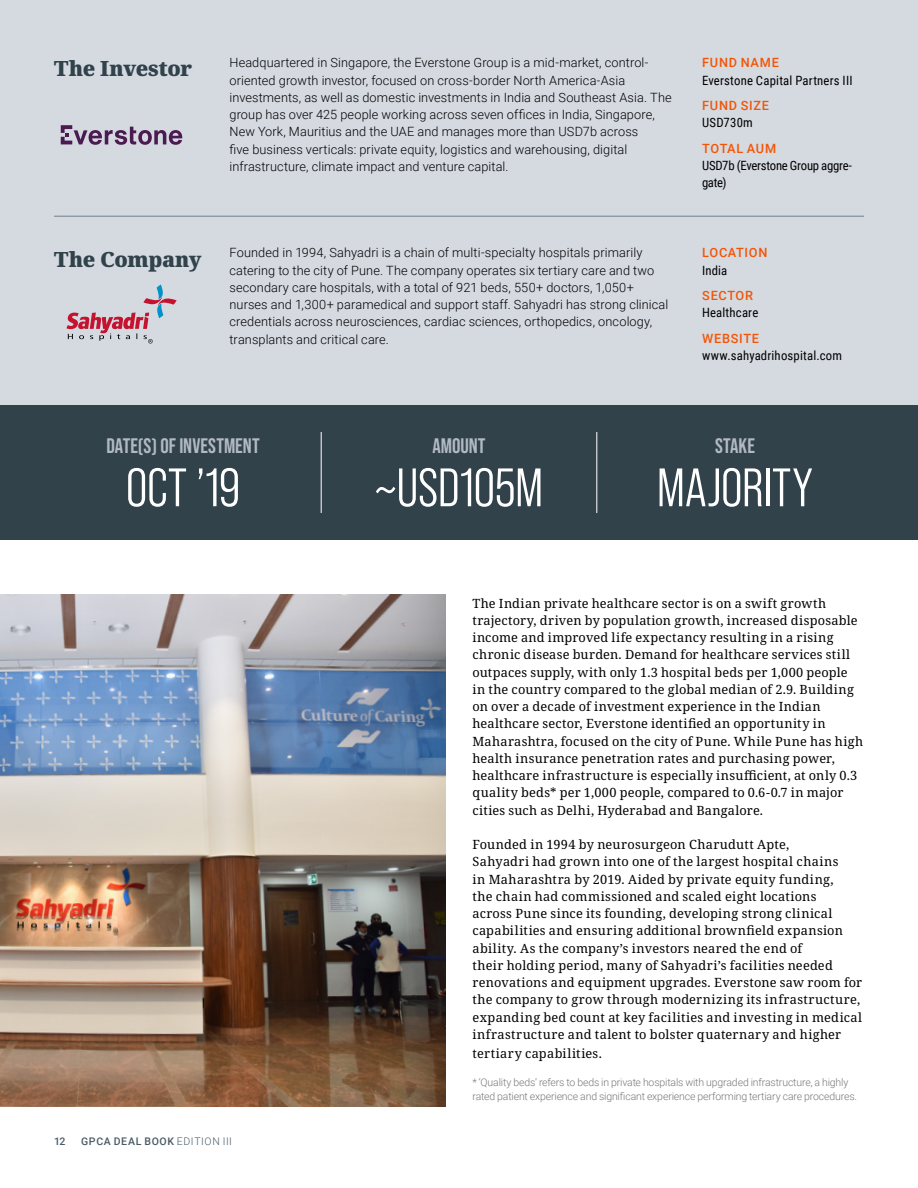
<style>
.page{position:relative;width:918px;height:1188px;background:#fff}
.page>*{position:absolute;margin:0;border:0;box-sizing:border-box;transform-origin:0 0}
.t1{font:54px "Bebas Neue Pro Middle";letter-spacing:-.005em;color:#fff}
.t2{font:700 21px "Bebas Neue Pro";letter-spacing:.005em;color:#b2b9c4}
.t3{font:900 21px "Noto Serif";letter-spacing:-.02em;color:#31424b}
.t4{font:12.75px/17.2px "Noto Serif";letter-spacing:.02em;color:#000}
.t5{font:300 12.75px/17.2px "Roboto";letter-spacing:.01em;color:#000}
.t6{font:12.75px "Roboto Condensed";letter-spacing:.015em;color:#000}
.t7{font:500 12.75px "Roboto";letter-spacing:.055em;color:#f35506}
.t8{font:12.75px/17.2px "Roboto Condensed";letter-spacing:-.02em;color:#000}
.t9{font:500 12.75px "Roboto";letter-spacing:.035em;color:#f35506}
.t10{font:300 10.5px/13.5px "Roboto";letter-spacing:-.015em;color:#77787b}
.t11{font:500 10.5px "Roboto";letter-spacing:.06em;color:#4a5a66}
.s1{font-weight:300}
</style>
<div class="page">
<div style="left:0;top:0;width:918px;height:405px;background:#d5dae1"></div>
<svg style="left:61px;top:125px;width:121px;height:20px"></svg>
<svg style="left:66px;top:285px;width:111px;height:58px"></svg>
<div style="left:0;top:405px;width:918px;height:135px;background:#31424b"></div>
<hr style="left:54px;top:216px;width:810px;height:1px;background:#6e7e8c">
<img style="left:0;top:594px;width:446px;height:513px">
<hr style="left:321px;top:432px;width:1px;height:81px;background:#fff">
<hr style="left:597px;top:432px;width:1px;height:81px;background:#fff">
<hr style="left:917px;top:864px;width:1px;height:243px;background:#a7a9ac">
<h2 class="t3" style="left:54px;top:54px;width:140px">The Investor</h2>
<p class="t5" style="left:230px;top:54px;width:444px">Headquartered in Singapore, the Everstone Group is a mid-market, control&shy;oriented growth investor, focused on cross-border North America-Asia investments, as well as domestic investments in India and Southeast Asia. The group has over 425 people working across seven offices in India, Singapore, New York, Mauritius and the UAE and manages more than USD7b across<br>five business verticals: private equity, logistics and warehousing, digital infrastructure, climate impact and venture capital.</p>
<h2 class="t3" style="left:54px;top:244px;width:149px">The Company</h2>
<p class="t5" style="left:230px;top:244px;width:440px">Founded in 1994, Sahyadri is a chain of multi-specialty hospitals primarily catering to the city of Pune. The company operates six tertiary care and two secondary care hospitals, with a total of 921 beds, 550+ doctors, 1,050+ nurses and 1,300+ paramedical and support staff. Sahyadri has strong clinical credentials across neurosciences, cardiac sciences, orthopedics, oncology, transplants and critical care.</p>
<p class="t7" style="left:702px;top:54px;width:78px">FUND NAME</p>
<p class="t6" style="left:702px;top:71px;width:152px">Everstone Capital Partners III</p>
<p class="t7" style="left:702px;top:97px;width:68px">FUND SIZE</p>
<p class="t6" style="left:702px;top:114px;width:52px">USD730m</p>
<p class="t9" style="left:702px;top:139px;width:75px">TOTAL AUM</p>
<p class="t8" style="left:702px;top:157px;width:152px">USD7b (Everstone Group aggre&shy;gate)</p>
<p class="t7" style="left:702px;top:244px;width:67px">LOCATION</p>
<p class="t6" style="left:702px;top:261px;width:27px">India</p>
<p class="t7" style="left:702px;top:287px;width:52px">SECTOR</p>
<p class="t6" style="left:702px;top:304px;width:58px">Healthcare</p>
<p class="t7" style="left:702px;top:330px;width:58px">WEBSITE</p>
<p class="t6" style="left:702px;top:347px;width:142px">www.sahyadrihospital.com</p>
<h2 class="t2" style="left:106px;top:434px;width:155px">DATE(S) OF INVESTMENT</h2>
<h2 class="t2" style="left:432px;top:434px;width:55px">AMOUNT</h2>
<h2 class="t2" style="left:715px;top:434px;width:41px">STAKE</h2>
<h1 class="t1" style="left:126px;top:457px;width:116px">OCT ’19</h1>
<h1 class="t1" style="left:375px;top:457px;width:170px">~USD105M</h1>
<h1 class="t1" style="left:657px;top:457px;width:158px">MAJORITY</h1>
<p class="t11" style="left:54px;top:1134px;width:13px">12</p>
<p class="t11" style="left:81px;top:1134px;width:152px">GPCA DEAL BOOK <span class="s1">EDITION III</span></p>
<p class="t4" style="left:472px;top:594px;width:392px">The Indian private healthcare sector is on a swift growth trajectory, driven by population growth, increased disposable income and improved life expectancy resulting in a rising chronic disease burden. Demand for healthcare services still outpaces supply, with only 1.3 hospital beds per 1,000 people in the country compared to the global median of 2.9. Building on over a decade of investment experience in the Indian healthcare sector, Everstone identified an opportunity in Maharashtra, focused on the city of Pune. While Pune has high health insurance penetration rates and purchasing power, healthcare infrastructure is especially insufficient, at only 0.3 quality beds* per 1,000 people, compared to 0.6-0.7 in major cities such as Delhi, Hyderabad and Bangalore.</p>
<p class="t4" style="left:472px;top:836px;width:391px">Founded in 1994 by neurosurgeon Charudutt Apte,<br>Sahyadri had grown into one of the largest hospital chains<br>in Maharashtra by 2019. Aided by private equity funding,<br>the chain had commissioned and scaled eight locations<br>across Pune since its founding, developing strong clinical capabilities and ensuring additional brownfield expansion ability. As the company’s investors neared the end of<br>their holding period, many of Sahyadri’s facilities needed renovations and equipment upgrades. Everstone saw room for the company to grow through modernizing its infrastructure, expanding bed count at key facilities and investing in medical infrastructure and talent to bolster quaternary and higher</p>
<p class="t4" style="left:472px;top:1044px;width:131px">tertiary capabilities.</p>
<p class="t10" style="left:472px;top:1075px;width:386px">* ‘Quality beds’ refers to beds in private hospitals with upgraded infrastructure, a highly rated patient experience and significant experience performing tertiary care procedures.</p>
</div>
